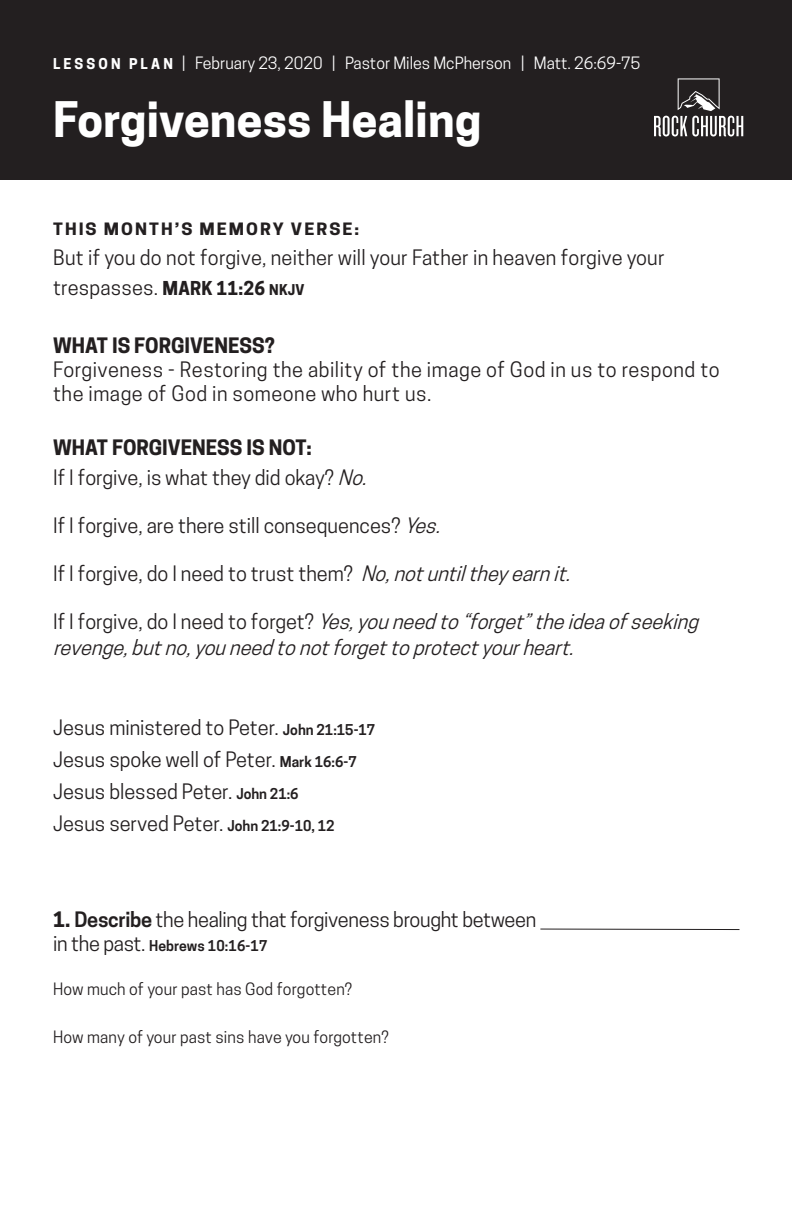
<style>
.page{position:relative;width:792px;height:1224px;background:#fff}
.page>*{position:absolute;margin:0;border:0;box-sizing:border-box;transform-origin:0 0}
.t1{font:700 46px "Cooper Hewitt";letter-spacing:.005em;color:#fff}
.t2{font:20px/32px "Cooper Hewitt";color:#231f20}
.t3{font:italic 20px/26px "Cooper Hewitt";color:#231f20}
.t4{font:20px/24px "Cooper Hewitt";letter-spacing:.025em;color:#231f20}
.t5{font:700 20px "Cooper Hewitt";color:#231f20}
.t6{font:16px "Cooper Hewitt";letter-spacing:.01em;color:#231f20}
.t7{font:16px "Cooper Hewitt";color:#fff}
.t8{font:700 16px "Cooper Hewitt";letter-spacing:.115em;color:#231f20;scale:1.1 1}
.t9{font:600 14px "Cooper Hewitt";letter-spacing:.01em;color:#231f20}
.s1{font-weight:700;font-size:14px}
.s2{font-weight:700;font-size:18px}
.s3{font-weight:700}
.s4{font-style:italic}
.s5{font-style:normal}
.s6{font-weight:600;font-size:14px}
.s7{font-weight:600}
.s8{font-weight:400;font-size:20px}
</style>
<div class="page">
<div style="left:0;top:0;width:792px;height:180px;background:#231f20"></div>
<svg style="left:654px;top:78px;width:89px;height:59px"></svg>
<hr style="left:540px;top:929px;width:200px;height:1px;background:#231f20">
<p class="t7" style="left:53px;top:53px;width:589px"><span class="s1">L E S S O N P L A N</span> | February 23, 2020 | Pastor Miles McPherson | Matt. 26:69-75</p>
<h1 class="t1" style="left:53px;top:92px;width:430px">Forgiveness Healing</h1>
<p class="t8" style="left:53px;top:219px;width:280px">THIS MONTH’S MEMORY VERSE:</p>
<p class="t2" style="left:53px;top:242px;width:613px;line-height:30px">But if you do not forgive, neither will your Father in heaven forgive your trespasses. <span class="s2">MARK 11:26</span> <span class="s1">NKJV</span></p>
<p class="t5" style="left:53px;top:334px;width:223px">WHAT IS FORGIVENESS?</p>
<p class="t4" style="left:53px;top:358px;width:668px">Forgiveness - Restoring the ability of the image of God in us to respond to the image of God in someone who hurt us.</p>
<p class="t2" style="left:53px;top:433px;width:321px;line-height:30px"><span class="s3">WHAT FORGIVENESS IS NOT:<br></span>If I forgive, is what they did okay? <span class="s4">No.</span></p>
<p class="t2" style="left:53px;top:510px;width:394px">If I forgive, are there still consequences? <span class="s4">Yes.</span></p>
<p class="t2" style="left:53px;top:558px;width:524px">If I forgive, do I need to trust them? <span class="s4">No,notuntiltheyearnit.</span></p>
<p class="t3" style="left:53px;top:609px;width:653px"><span class="s5">I f I f o r g i v e , d o I n e e d t o f o r g e t ?</span> Yes,youneedto“forget”theideaofseeking revenge,butno,youneedtonotforgettoprotectyourheart.</p>
<p class="t2" style="left:53px;top:712px;width:324px">Jesus ministered to Peter. <span class="s6">John 21:15-17<br></span>Jesus spoke well of Peter. <span class="s6">Mark 16:6-7<br></span>Jesus blessed Peter. <span class="s6">John 21:6<br></span>Jesus served Peter. <span class="s6">John 21:9-10, 12</span></p>
<p class="t2" style="left:53px;top:904px;width:485px"><span class="s3">1.</span> <span class="s7">Describe</span> the healing that forgiveness brought between</p>
<p class="t9" style="left:53px;top:937px;width:216px"><span class="s8">in the past.</span> Hebrews 10:16-17</p>
<p class="t6" style="left:53px;top:980px;width:301px">How much of your past has God forgotten?</p>
<p class="t6" style="left:53px;top:1028px;width:337px">How many of your past sins have you forgotten?</p>
</div>
